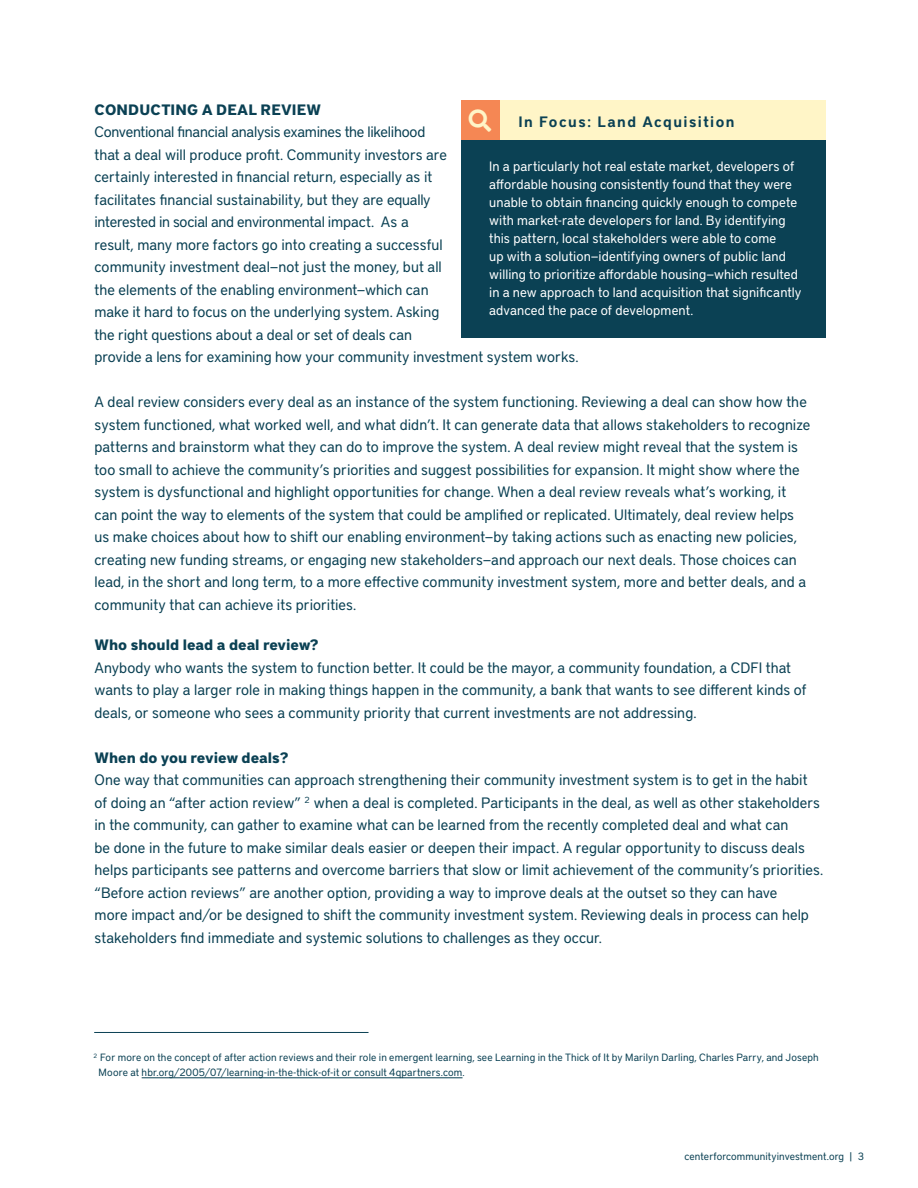
<style>
.page{position:relative;width:918px;height:1188px;background:#fff}
.page>*{position:absolute;margin:0;border:0;box-sizing:border-box;transform-origin:0 0}
.t1{font:15px/22.5px "District Pro";color:#0b4154}
.t2{font:700 15px "District Pro";color:#0b4154}
.t3{font:600 15px "District Pro";letter-spacing:.095em;color:#0b4154}
.t4{font:13.5px/18px "District Pro";letter-spacing:.005em;color:#fff}
.t5{font:10.5px/15px "District Pro";letter-spacing:.01em;color:#0b4154}
</style>
<div class="page">
<hr style="left:142px;top:1078px;width:321px;height:1px;background:#0b4154">
<hr style="left:94px;top:1032px;width:275px;height:1px;background:#0b4154">
<div style="left:461px;top:100px;width:39px;height:40px;background:#f58754"></div>
<div style="left:461px;top:140px;width:365px;height:198px;background:#0b4154"></div>
<div style="left:500px;top:100px;width:326px;height:40px;background:#fff5c7"></div>
<p class="t2" style="left:94px;top:98px;width:228px">CONDUCTING A DEAL REVIEW</p>
<p class="t1" style="left:94px;top:120px;width:486px">Conventional financial analysis examines the likelihood<br>that a deal will produce profit. Community investors are<br>certainly interested in financial return, especially as it<br>facilitates financial sustainability, but they are equally<br>interested in social and environmental impact. As a<br>result, many more factors go into creating a successful<br>community investment deal—not just the money, but all<br>the elements of the enabling environment—which can<br>make it hard to focus on the underlying system. Asking<br>the right questions about a deal or set of deals can<br>provide a lens for examining how your community investment system works.</p>
<p class="t1" style="left:94px;top:390px;width:717px">A deal review considers every deal as an instance of the system functioning. Reviewing a deal can show how the system functioned, what worked well, and what didn’t. It can generate data that allows stakeholders to recognize patterns and brainstorm what they can do to improve the system. A deal review might reveal that the system is too small to achieve the community’s priorities and suggest possibilities for expansion. It might show where the system is dysfunctional and highlight opportunities for change. When a deal review reveals what’s working, it can point the way to elements of the system that could be amplified or replicated. Ultimately, deal review helps us make choices about how to shift our enabling environment—by taking actions such as enacting new policies, creating new funding streams, or engaging new stakeholders—and approach our next deals. Those choices can lead, in the short and long term, to a more effective community investment system, more and better deals, and a community that can achieve its priorities.</p>
<p class="t2" style="left:94px;top:634px;width:226px">Who should lead a deal review?</p>
<p class="t1" style="left:94px;top:655px;width:714px">Anybody who wants the system to function better. It could be the mayor, a community foundation, a CDFI that wants to play a larger role in making things happen in the community, a bank that wants to see different kinds of deals, or someone who sees a community priority that current investments are not addressing.</p>
<p class="t2" style="left:94px;top:746px;width:196px">When do you review deals?</p>
<p class="t1" style="left:94px;top:768px;width:730px">One way that communities can approach strengthening their community investment system is to get in the habit of doing an “after action review” <sup>2</sup> when a deal is completed. Participants in the deal, as well as other stakeholders in the community, can gather to examine what can be learned from the recently completed deal and what can<br>be done in the future to make similar deals easier or deepen their impact. A regular opportunity to discuss deals helps participants see patterns and overcome barriers that slow or limit achievement of the community’s priorities. “Before action reviews” are another option, providing a way to improve deals at the outset so they can have<br>more impact and/or be designed to shift the community investment system. Reviewing deals in process can help stakeholders find immediate and systemic solutions to challenges as they occur.</p>
<p class="t3" style="left:519px;top:111px;width:217px">In Focus: Land Acquisition</p>
<p class="t4" style="left:489px;top:157px;width:314px">In a particularly hot real estate market, developers of affordable housing consistently found that they were unable to obtain financing quickly enough to compete with market-rate developers for land. By identifying this pattern, local stakeholders were able to come<br>up with a solution—identifying owners of public land willing to prioritize affordable housing—which resulted in a new approach to land acquisition that significantly advanced the pace of development.</p>
<p class="t5" style="left:99px;top:1050px;width:722px;text-indent:-5px"><sup>2</sup> For more on the concept of after action reviews and their role in emergent learning, see Learning in the Thick of It by Marilyn Darling, Charles Parry, and Joseph<br>Moore at hbr.org/2005/07/learning-in-the-thick-of-it or consult 4qpartners.com.</p>
<p class="t5" style="left:684px;top:1148px;width:181px">centerforcommunityinvestment.org | 3</p>
</div>
